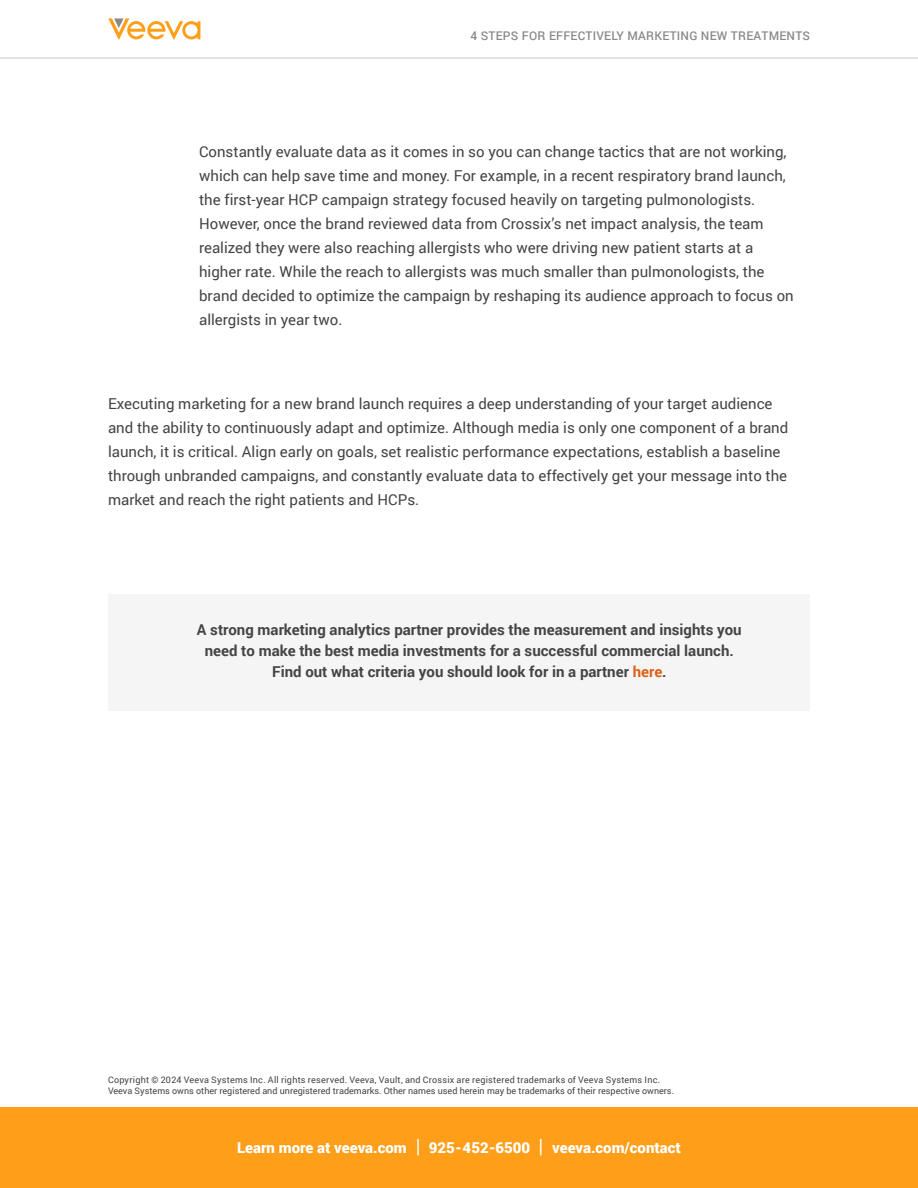
<style>
.page{position:relative;width:918px;height:1188px;background:#fff}
.page>*{position:absolute;margin:0;border:0;box-sizing:border-box;transform-origin:0 0}
.t1{font:15px/24px "Roboto";color:#444}
.t2{font:700 15px/21px "Roboto";color:#444;text-align:center}
.t3{font:900 15px "Roboto";color:#fff}
.t4{font:500 12px "Roboto";letter-spacing:.02em;color:#8a8a8d}
.t5{font:9px/10.5px "Roboto";color:#444}
.s1{color:#db6015}
.s2{font-weight:400;font-size:19.5px}
</style>
<div class="page">
<svg style="left:108px;top:18px;width:92px;height:22px"></svg>
<hr style="left:0;top:58px;width:918px;height:1px;background:#c8c8c8">
<div style="left:0;top:1107px;width:918px;height:81px;background:#ff9e18"></div>
<div style="left:108px;top:594px;width:702px;height:117px;background:#f5f5f5"></div>
<p class="t4" style="left:471px;top:27px;width:341px">4 STEPS FOR EFFECTIVELY MARKETING NEW TREATMENTS</p>
<p class="t1" style="left:199px;top:140px;width:596px">Constantly evaluate data as it comes in so you can change tactics that are not working, which can help save time and money. For example, in a recent respiratory brand launch, the first-year HCP campaign strategy focused heavily on targeting pulmonologists.<br>However, once the brand reviewed data from Crossix’s net impact analysis, the team realized they were also reaching allergists who were driving new patient starts at a higher rate. While the reach to allergists was much smaller than pulmonologists, the brand decided to optimize the campaign by reshaping its audience approach to focus on allergists in year two.</p>
<p class="t1" style="left:108px;top:391px;width:682px">Executing marketing for a new brand launch requires a deep understanding of your target audience and the ability to continuously adapt and optimize. Although media is only one component of a brand launch, it is critical. Align early on goals, set realistic performance expectations, establish a baseline through unbranded campaigns, and constantly evaluate data to effectively get your message into the market and reach the right patients and HCPs.</p>
<p class="t2" style="left:197px;top:618px;width:546px">A strong marketing analytics partner provides the measurement and insights you need to make the best media investments for a successful commercial launch.<br>Find out what criteria you should look for in a partner <span class="s1">here</span>.</p>
<p class="t5" style="left:108px;top:1074px;width:568px">Copyright © 2024 Veeva Systems Inc. All rights reserved. Veeva, Vault, and Crossix are registered trademarks of Veeva Systems Inc.<br>Veeva Systems owns other registered and unregistered trademarks. Other names used herein may be trademarks of their respective owners.</p>
<p class="t3" style="left:237px;top:1137px;width:445px">Learn more at veeva.com <span class="s2">|</span> 925-452-6500 <span class="s2">|</span> veeva.com/contact</p>
</div>
